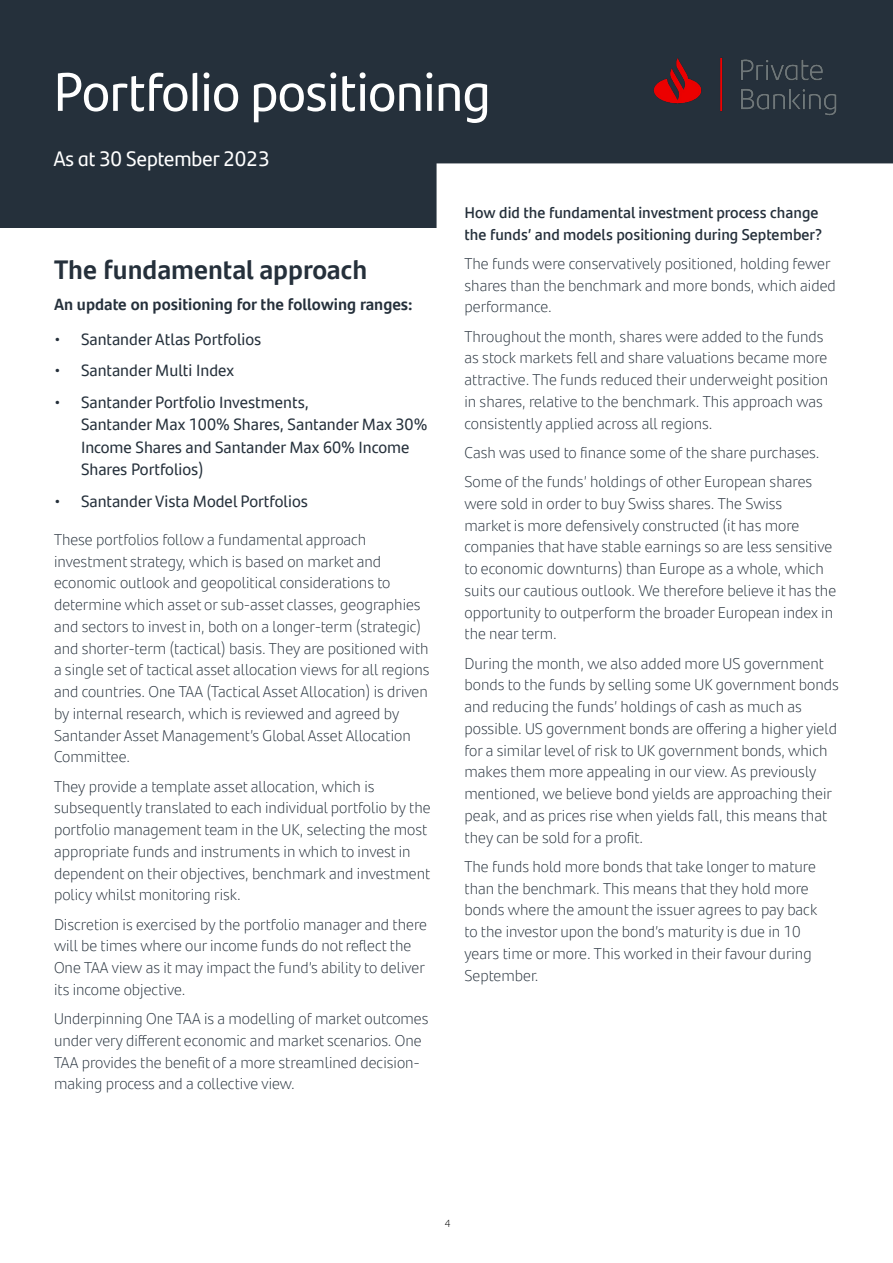
<style>
.page{position:relative;width:893px;height:1263px;background:#fff}
.page>*{position:absolute;margin:0;border:0;box-sizing:border-box;transform-origin:0 0}
.t1{font:54px "Santander Headline";color:#fff}
.t2{font:700 27px "Santander Text";color:#25303b}
.t3{font:21px "Santander Headline";color:#fff}
.t4{font:16.5px/22.5px "Santander Text";color:#25303b}
.t5{font:700 16.5px "Santander Text";color:#25303b}
.t6{font:300 15.75px/21.8px "Santander Text";color:#25303b}
.t7{font:600 15.75px/21.8px "Santander Text";color:#25303b}
.t8{font:300 10.5px "Santander Text";color:#000}
</style>
<div class="page">
<div style="left:0;top:0;width:893px;height:228px;background:#25303b"></div>
<div style="left:437px;top:163px;width:456px;height:65px;background:#fff"></div>
<img style="left:653px;top:57px;width:184px;height:59px">
<div style="left:464px;top:206px;width:375px;height:860px;background:#fff"></div>
<h1 class="t1" style="left:54px;top:51px;width:438px">Portfolio positioning</h1>
<h3 class="t3" style="left:54px;top:143px;width:217px">As at 30 September 2023</h3>
<p class="t7" style="left:464px;top:201px;width:359px">How did the fundamental investment process change the funds’ and models positioning during September?</p>
<p class="t6" style="left:464px;top:252px;width:373px">The funds were conservatively positioned, holding fewer shares than the benchmark and more bonds, which aided performance.</p>
<p class="t6" style="left:464px;top:325px;width:365px">Throughout the month, shares were added to the funds as stock markets fell and share valuations became more attractive. The funds reduced their underweight position in shares, relative to the benchmark. This approach was consistently applied across all regions.</p>
<p class="t6" style="left:464px;top:437px;width:357px;line-height:29.2px">Cash was used to finance some of the share purchases.<br>Some of the funds’ holdings of other European shares</p>
<p class="t6" style="left:464px;top:492px;width:373px">were sold in order to buy Swiss shares. The Swiss<br>market is more defensively constructed (it has more companies that have stable earnings so are less sensitive to economic downturns) than Europe as a whole, which suits our cautious outlook. We therefore believe it has the opportunity to outperform the broader European index in the near term.</p>
<p class="t6" style="left:464px;top:652px;width:376px">During the month, we also added more US government bonds to the funds by selling some UK government bonds and reducing the funds’ holdings of cash as much as possible. US government bonds are offering a higher yield for a similar level of risk to UK government bonds, which makes them more appealing in our view. As previously mentioned, we believe bond yields are approaching their peak, and as prices rise when yields fall, this means that they can be sold for a profit.</p>
<p class="t6" style="left:464px;top:855px;width:354px">The funds hold more bonds that take longer to mature than the benchmark. This means that they hold more bonds where the amount the issuer agrees to pay back to the investor upon the bond’s maturity is due in 10 years time or more. This worked in their favour during September.</p>
<h2 class="t2" style="left:54px;top:248px;width:315px">The fundamental approach</h2>
<p class="t5" style="left:54px;top:291px;width:360px">An update on positioning for the following ranges:</p>
<p class="t4" style="left:54px;top:327px;width:209px">• Santander Atlas Portfolios</p>
<p class="t4" style="left:54px;top:358px;width:182px">• Santander Multi Index</p>
<p class="t4" style="left:81px;top:390px;width:348px;text-indent:-27px">• Santander Portfolio Investments,<br>Santander Max 100% Shares, Santander Max 30% Income Shares and Santander Max 60% Income Shares Portfolios)</p>
<p class="t4" style="left:54px;top:489px;width:255px">• Santander Vista Model Portfolios</p>
<p class="t6" style="left:54px;top:528px;width:377px">These portfolios follow a fundamental approach investment strategy, which is based on market and economic outlook and geopolitical considerations to determine which asset or sub-asset classes, geographies and sectors to invest in, both on a longer-term (strategic) and shorter-term (tactical) basis. They are positioned with a single set of tactical asset allocation views for all regions and countries. One TAA (Tactical Asset Allocation) is driven by internal research, which is reviewed and agreed by Santander Asset Management’s Global Asset Allocation Committee.</p>
<p class="t6" style="left:54px;top:774px;width:378px">They provide a template asset allocation, which is subsequently translated to each individual portfolio by the portfolio management team in the UK, selecting the most appropriate funds and instruments in which to invest in dependent on their objectives, benchmark and investment policy whilst monitoring risk.</p>
<p class="t6" style="left:54px;top:912px;width:375px">Discretion is exercised by the portfolio manager and there will be times where our income funds do not reflect the One TAA view as it may impact the fund’s ability to deliver its income objective.</p>
<p class="t6" style="left:54px;top:1007px;width:376px">Underpinning One TAA is a modelling of market outcomes under very different economic and market scenarios. One TAA provides the benefit of a more streamlined decision&shy;making process and a collective view.</p>
<p class="t8" style="left:445px;top:1215px;width:7px">4</p>
</div>
